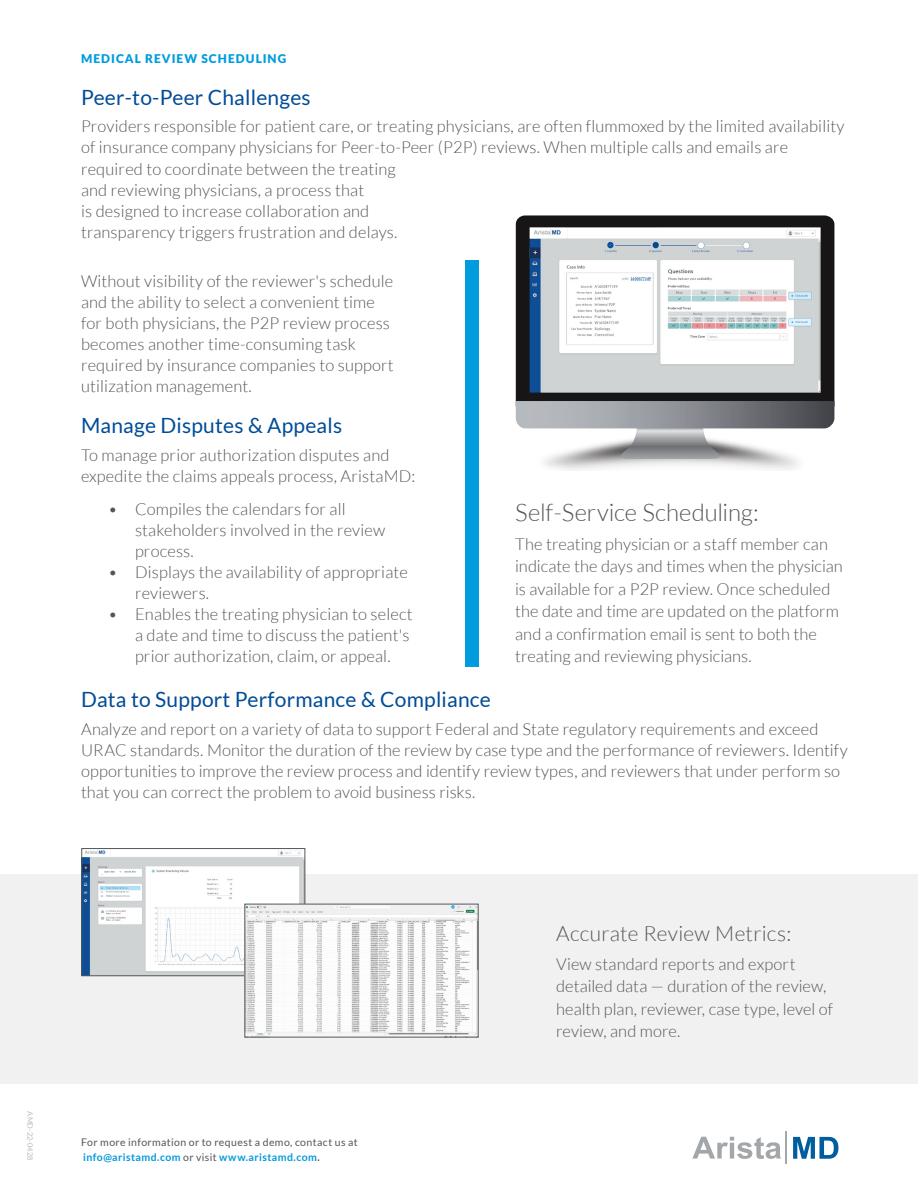
<style>
.page{position:relative;width:918px;height:1188px;background:#fff}
.page>*{position:absolute;margin:0;border:0;box-sizing:border-box;transform-origin:0 0}
.Subheader_Bold_Dark{font:300 24px "Lato";letter-spacing:-.005em;color:#53565a}
.t1{font:21px "Lato";letter-spacing:.01em;color:#004c97}
.Subheader_Bold_Dark-2{font:300 21px "Lato";letter-spacing:.01em;color:#53565a}
.Body_Copy{font:300 16.5px/21px "Lato";letter-spacing:.01em;color:#54555a}
.Body_Copy-2{font:300 16.5px/22.5px "Lato";color:#53565a}
.t2{font:900 12px "Lato";letter-spacing:.085em;color:#009cde}
.t3{font:10.5px "Lato";letter-spacing:.04em;color:#54555a}
.t4{font:700 10.5px "Lato";letter-spacing:.04em;color:#069ad9}
.t5{font:7.5px "Lato";color:#bbbcbc}
.s1{font-weight:400;color:#53565a}
.s2{color:#53565a}
</style>
<div class="page">
<svg style="left:692px;top:1137px;width:89px;height:22px"></svg>
<hr style="left:785px;top:1131px;width:2px;height:33px;background:#a3a7a9">
<svg style="left:793px;top:1137px;width:45px;height:22px"></svg>
<svg style="left:516px;top:215px;width:318px;height:186px"></svg>
<svg style="left:516px;top:401px;width:318px;height:58px"></svg>
<div style="left:466px;top:260px;width:13px;height:406px;background:#009cde"></div>
<div style="left:0;top:874px;width:918px;height:209px;background:#f1f1f1"></div>
<img style="left:84px;top:850px;width:219px;height:124px">
<div style="left:82px;top:848px;width:223px;height:128px;border:1px solid #53565a"></div>
<img style="left:247px;top:906px;width:229px;height:129px">
<p class="t2" style="left:81px;top:52px;width:207px">MEDICAL REVIEW SCHEDULING</p>
<p class="t1" style="left:81px;top:85px;width:231px">Peer-to-Peer Challenges</p>
<p class="Body_Copy" style="left:81px;top:116px;width:765px">Providers responsible for patient care, or treating physicians, are often flummoxed by the limited availability of insurance company physicians for Peer-to-Peer (P2P) reviews. When multiple calls and emails are</p>
<p class="Body_Copy" style="left:81px;top:159px;width:318px">required to coordinate between the treating and reviewing physicians, a process that<br>is designed to increase collaboration and transparency triggers frustration and delays.</p>
<p class="Body_Copy" style="left:81px;top:271px;width:314px">Without visibility of the reviewer's schedule and the ability to select a convenient time for both physicians, the P2P review process becomes another time-consuming task required by insurance companies to support utilization management.</p>
<p class="t1" style="left:81px;top:414px;width:263px">Manage Disputes &amp; Appeals</p>
<p class="Body_Copy" style="left:81px;top:445px;width:336px">To manage prior authorization disputes and expedite the claims appeals process, AristaMD:</p>
<p class="Body_Copy" style="left:135px;top:498px;width:252px;text-indent:-27px">• Compiles the calendars for all stakeholders involved in the review process.</p>
<p class="Body_Copy" style="left:135px;top:561px;width:275px;text-indent:-27px">• Displays the availability of appropriate reviewers.</p>
<p class="Body_Copy" style="left:135px;top:603px;width:279px;text-indent:-27px">• Enables the treating physician to select a date and time to discuss the patient's prior authorization, claim, or appeal.</p>
<p class="Subheader_Bold_Dark" style="left:515px;top:499px;width:245px">Self-Service Scheduling:</p>
<p class="Body_Copy-2" style="left:515px;top:533px;width:329px">The treating physician or a staff member can indicate the days and times when the physician is available for a P2P review. Once scheduled the date and time are updated on the platform and a confirmation email is sent to both the treating and reviewing physicians.</p>
<p class="t1" style="left:81px;top:688px;width:411px">Data to Support Performance &amp; Compliance</p>
<p class="Body_Copy" style="left:81px;top:718px;width:768px">Analyze and report on a variety of data to support Federal and State regulatory requirements and exceed URAC standards. Monitor the duration of the review by case type and the performance of reviewers. Identify opportunities to improve the review process and identify review types, and reviewers that under perform so that you can correct the problem to avoid business risks.</p>
<p class="t5" style="left:34px;top:1111px;width:50px;rotate:90deg">AMD-22-0428</p>
<p class="t3" style="left:81px;top:1136px;width:278px">For more information or to request a demo, contact us at</p>
<p class="t4" style="left:83px;top:1151px;width:238px">info@aristamd.com <span class="s1">or visit</span> www.aristamd.com<span class="s2">.</span></p>
<p class="Subheader_Bold_Dark-2" style="left:556px;top:922px;width:237px">Accurate Review Metrics:</p>
<p class="Body_Copy-2" style="left:556px;top:953px;width:278px">View standard reports and export detailed data — duration of the review, health plan, reviewer, case type, level of review, and more.</p>
</div>
